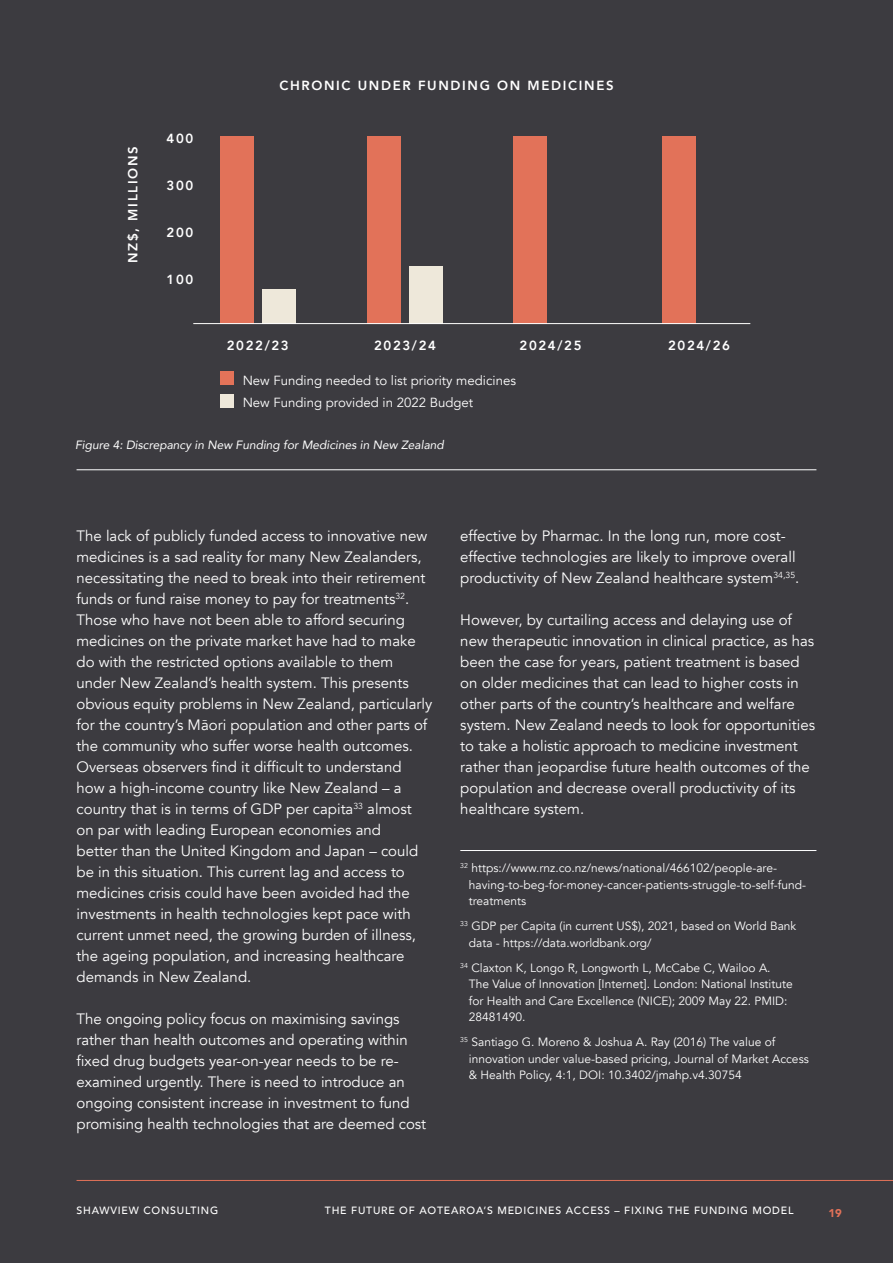
<style>
.page{position:relative;width:893px;height:1263px;background:#3c3b40}
.page>*{position:absolute;margin:0;border:0;box-sizing:border-box;transform-origin:0 0}
.t1{font:15px/21px "Avenir";color:#fff}
.t2{font:800 13.2px "Avenir";letter-spacing:.125em;color:#fff}
.t3{font:13.2px "Avenir";color:#fff}
.t4{font:12px/16.5px "Avenir";color:#fff}
.t5{font:italic 12px "Avenir";color:#fff}
.t6{font:900 11.25px "Avenir";color:#e27259}
.t7{font:500 10.5px "Avenir";letter-spacing:.075em;color:#fff}
</style>
<div class="page">
<hr style="left:77px;top:469px;width:739px;height:1px;background:#fff">
<hr style="left:77px;top:1180px;width:816px;height:1px;background:#e27259">
<hr style="left:460px;top:850px;width:356px;height:1px;background:#fff">
<div style="left:221px;top:136px;width:33px;height:188px;background:#e27259"></div>
<div style="left:262px;top:289px;width:33px;height:35px;background:#eee8da"></div>
<div style="left:368px;top:136px;width:33px;height:188px;background:#e27259"></div>
<div style="left:409px;top:266px;width:33px;height:58px;background:#eee8da"></div>
<div style="left:514px;top:136px;width:33px;height:188px;background:#e27259"></div>
<div style="left:662px;top:136px;width:33px;height:188px;background:#e27259"></div>
<hr style="left:193px;top:323px;width:557px;height:1px;background:#fff">
<div style="left:220px;top:372px;width:14px;height:13px;background:#e37359"></div>
<div style="left:220px;top:394px;width:14px;height:13px;background:#eee8da"></div>
<p class="t2" style="left:122px;top:263px;width:118px;rotate:-90deg">NZ$, MILLIONS</p>
<p class="t2" style="left:167px;top:128px;width:28px">400</p>
<p class="t2" style="left:167px;top:175px;width:28px">300</p>
<p class="t2" style="left:167px;top:222px;width:28px">200</p>
<p class="t2" style="left:167px;top:269px;width:28px">100</p>
<p class="t2" style="left:279px;top:75px;width:336px">CHRONIC UNDER FUNDING ON MEDICINES</p>
<p class="t2" style="left:227px;top:335px;width:63px">2022/23</p>
<p class="t2" style="left:374px;top:335px;width:63px">2023/24</p>
<p class="t2" style="left:520px;top:335px;width:63px">2024/25</p>
<p class="t3" style="left:243px;top:373px;width:275px">New Funding needed to list priority medicines</p>
<p class="t3" style="left:243px;top:395px;width:232px">New Funding provided in 2022 Budget</p>
<p class="t5" style="left:75px;top:437px;width:370px">Figure 4: Discrepancy in New Funding for Medicines in New Zealand</p>
<p class="t2" style="left:668px;top:335px;width:63px">2024/26</p>
<p class="t1" style="left:77px;top:525px;width:357px">The lack of publicly funded access to innovative new medicines is a sad reality for many New Zealanders, necessitating the need to break into their retirement funds or fund raise money to pay for treatments<sup>32</sup>.<br>Those who have not been able to afford securing medicines on the private market have had to make do with the restricted options available to them under New Zealand’s health system. This presents obvious equity problems in New Zealand, particularly for the country’s Māori population and other parts of the community who suffer worse health outcomes.<br>Overseas observers find it difficult to understand how a high-income country like New Zealand – a country that is in terms of GDP per capita<sup>33</sup> almost on par with leading European economies and<br>better than the United Kingdom and Japan – could be in this situation. This current lag and access to medicines crisis could have been avoided had the investments in health technologies kept pace with current unmet need, the growing burden of illness, the ageing population, and increasing healthcare demands in New Zealand.</p>
<p class="t1" style="left:77px;top:1008px;width:351px">The ongoing policy focus on maximising savings rather than health outcomes and operating within fixed drug budgets year-on-year needs to be re&shy;examined urgently. There is need to introduce an ongoing consistent increase in investment to fund promising health technologies that are deemed cost</p>
<p class="t1" style="left:460px;top:525px;width:341px">effective by Pharmac. In the long run, more cost&shy;effective technologies are likely to improve overall productivity of New Zealand healthcare system<sup>34,35</sup>.</p>
<p class="t1" style="left:460px;top:609px;width:356px">However, by curtailing access and delaying use of new therapeutic innovation in clinical practice, as has been the case for years, patient treatment is based on older medicines that can lead to higher costs in other parts of the country’s healthcare and welfare system. New Zealand needs to look for opportunities to take a holistic approach to medicine investment rather than jeopardise future health outcomes of the population and decrease overall productivity of its healthcare system.</p>
<p class="t4" style="left:469px;top:860px;width:339px;text-indent:-8px"><sup>32</sup> https://www.rnz.co.nz/news/national/466102/people-are&shy;having-to-beg-for-money-cancer-patients-struggle-to-self-fund&shy;treatments</p>
<p class="t4" style="left:469px;top:918px;width:329px;text-indent:-8px"><sup>33</sup> GDP per Capita (in current US$), 2021, based on World Bank data - https://data.worldbank.org/</p>
<p class="t4" style="left:469px;top:959px;width:325px;text-indent:-8px"><sup>34</sup> Claxton K, Longo R, Longworth L, McCabe C, Wailoo A.<br>The Value of Innovation [Internet]. London: National Institute for Health and Care Excellence (NICE); 2009 May 22. PMID:<br>28481490.</p>
<p class="t4" style="left:469px;top:1034px;width:342px;text-indent:-8px"><sup>35</sup> Santiago G. Moreno &amp; Joshua A. Ray (2016) The value of innovation under value-based pricing, Journal of Market Access &amp; Health Policy, 4:1, DOI: 10.3402/jmahp.v4.30754</p>
<p class="t7" style="left:77px;top:1201px;width:143px">SHAWVIEW CONSULTING</p>
<p class="t7" style="left:325px;top:1201px;width:470px">THE FUTURE OF AOTEAROA’S MEDICINES ACCESS – FIXING THE FUNDING MODEL</p>
<p class="t6" style="left:829px;top:1203px;width:15px">19</p>
</div>
